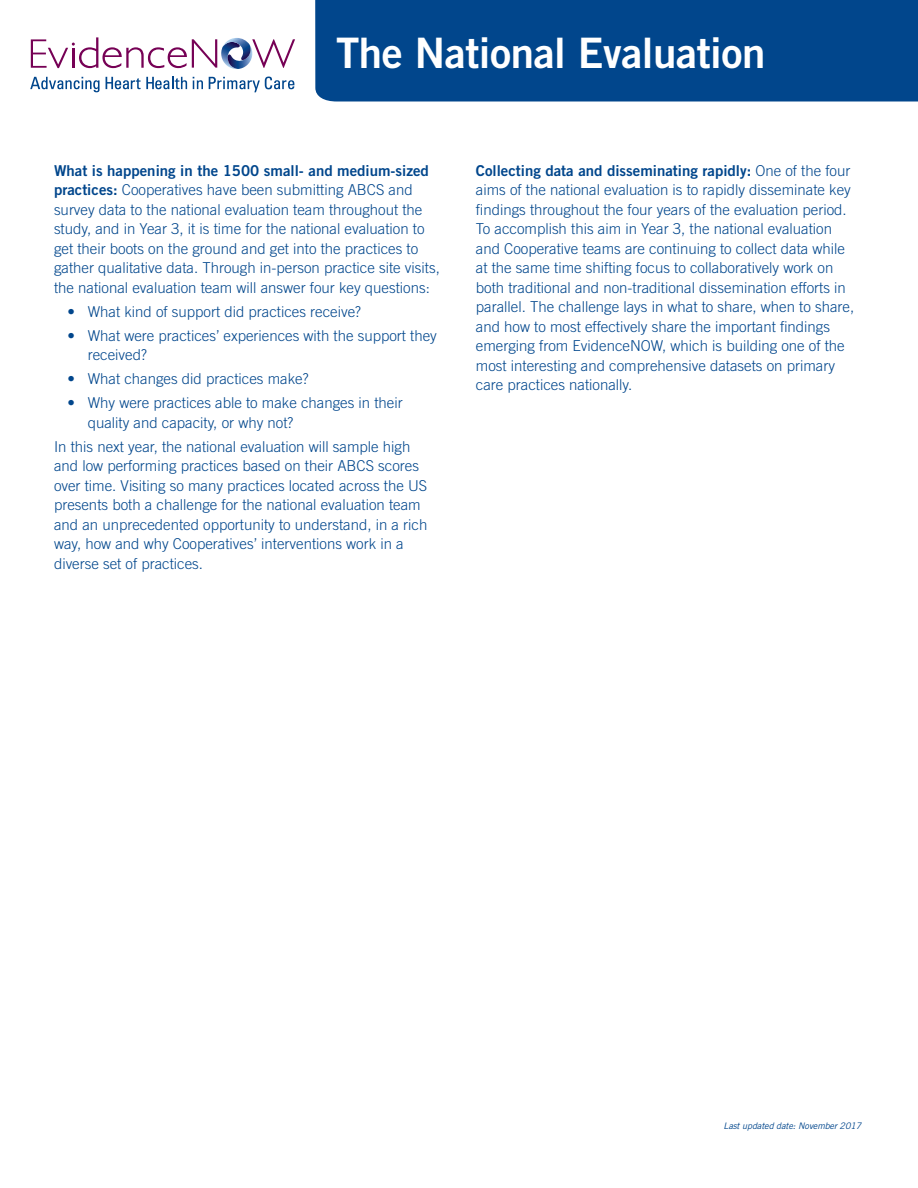
<style>
.page{position:relative;width:918px;height:1188px;background:#fff}
.page>*{position:absolute;margin:0;border:0;box-sizing:border-box;transform-origin:0 0}
.t1{font:42px "Trade Gothic Bold Two";letter-spacing:-.01em;color:#fff}
.t2{font:300 15px/19.5px "Trade Gothic";color:#01468c}
.t3{font:15px/19.5px "Trade Gothic Bold Two";color:#01468c}
.t4{font:italic 9px "Trade Gothic";letter-spacing:-.01em;color:#01468c}
.s1{font-family:"Trade Gothic";font-weight:300}
</style>
<div class="page">
<svg style="left:30px;top:77px;width:70px;height:15px"></svg>
<svg style="left:106px;top:77px;width:81px;height:12px"></svg>
<svg style="left:193px;top:77px;width:10px;height:12px"></svg>
<svg style="left:209px;top:77px;width:85px;height:15px"></svg>
<svg style="left:31px;top:37px;width:264px;height:32px"></svg>
<div style="left:315px;top:0;width:603px;height:101px;background:#01468c"></div>
<h1 class="t1" style="left:336px;top:27px;width:431px">The National Evaluation</h1>
<h3 class="t3" style="left:54px;top:161px;width:376px">What is happening in the 1500 small- and medium-sized practices: <span class="s1">Cooperatives have been submitting ABCS and</span></h3>
<p class="t2" style="left:54px;top:200px;width:387px">survey data to the national evaluation team throughout the study, and in Year 3, it is time for the national evaluation to get their boots on the ground and get into the practices to gather qualitative data. Through in-person practice site visits, the national evaluation team will answer four key questions:</p>
<p class="t2" style="left:68px;top:302px;width:295px">• What kind of support did practices receive?</p>
<p class="t2" style="left:88px;top:326px;width:351px;text-indent:-20px">• What were practices’ experiences with the support they received?</p>
<p class="t2" style="left:68px;top:369px;width:243px">• What changes did practices make?</p>
<p class="t2" style="left:88px;top:393px;width:317px;text-indent:-20px">• Why were practices able to make changes in their quality and capacity, or why not?</p>
<p class="t2" style="left:54px;top:437px;width:375px">In this next year, the national evaluation will sample high and low performing practices based on their ABCS scores over time. Visiting so many practices located across the US presents both a challenge for the national evaluation team and an unprecedented opportunity to understand, in a rich way, how and why Cooperatives’ interventions work in a diverse set of practices.</p>
<h3 class="t3" style="left:476px;top:161px;width:376px">Collecting data and disseminating rapidly: <span class="s1">One of the four</span></h3>
<p class="t2" style="left:476px;top:180px;width:380px">aims of the national evaluation is to rapidly disseminate key findings throughout the four years of the evaluation period.<br>To accomplish this aim in Year 3, the national evaluation and Cooperative teams are continuing to collect data while at the same time shifting focus to collaboratively work on both traditional and non-traditional dissemination efforts in parallel. The challenge lays in what to share, when to share, and how to most effectively share the important findings emerging from EvidenceNOW, which is building one of the most interesting and comprehensive datasets on primary care practices nationally.</p>
<p class="t4" style="left:723px;top:1120px;width:139px">Last updated date: November 2017</p>
</div>
